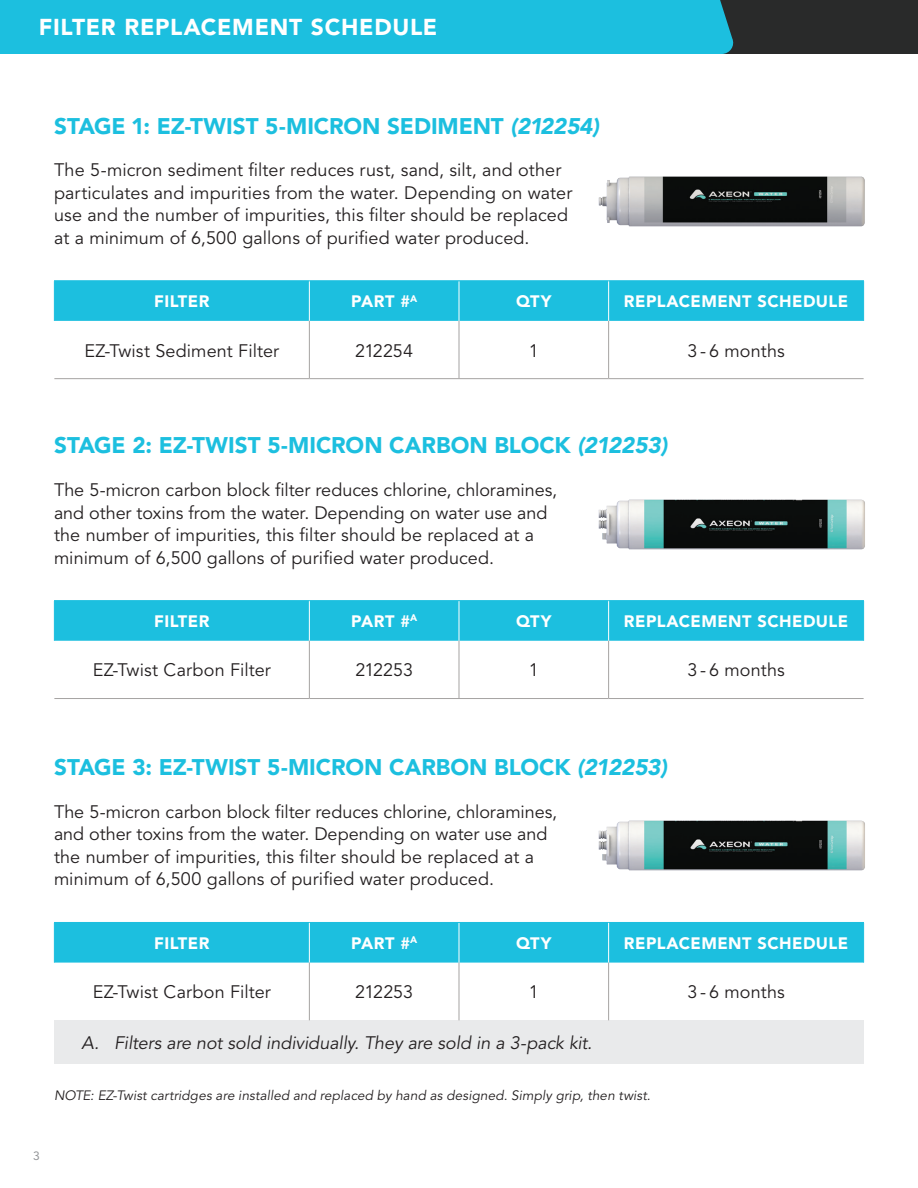
<style>
.page{position:relative;width:918px;height:1188px;background:#fff}
.page>*{position:absolute;margin:0;border:0;box-sizing:border-box;transform-origin:0 0}
.t1{font:900 22.8px "Avenir LT Std";letter-spacing:.035em;color:#fff}
.t2{font:900 22.5px "Avenir LT Std";letter-spacing:-.005em;color:#1cbfdf}
.t3{font:18px/22.5px "Avenir LT Std";letter-spacing:.005em;color:#231f20}
.t4{font:italic 18px "Avenir LT Std";letter-spacing:-.005em;color:#231f20}
.t5{font:900 16.5px "Avenir LT Std";letter-spacing:.03em;color:#fff}
.t6{font:italic 13.5px "Avenir LT Std";letter-spacing:.01em;color:#231f20}
.t7{font:12px "Avenir LT Std";color:#939598}
.s1{font-style:italic}
</style>
<div class="page">
<div style="left:55px;top:601px;width:808px;height:40px;background:#1cbfdf"></div>
<hr style="left:309px;top:601px;width:1px;height:40px;background:#fff">
<hr style="left:459px;top:601px;width:1px;height:40px;background:#fff">
<hr style="left:608px;top:601px;width:1px;height:40px;background:#fff">
<hr style="left:309px;top:641px;width:1px;height:57px;background:#a5a3a2">
<hr style="left:459px;top:641px;width:1px;height:57px;background:#a5a3a2">
<hr style="left:608px;top:641px;width:1px;height:57px;background:#a5a3a2">
<hr style="left:54px;top:698px;width:255px;height:1px;background:#a5a3a2">
<hr style="left:309px;top:698px;width:150px;height:1px;background:#a5a3a2">
<hr style="left:459px;top:698px;width:150px;height:1px;background:#a5a3a2">
<hr style="left:609px;top:698px;width:255px;height:1px;background:#a5a3a2">
<hr style="left:54px;top:601px;width:1px;height:40px;background:#1cbfdf">
<hr style="left:54px;top:600px;width:255px;height:1px;background:#1cbfdf">
<hr style="left:309px;top:600px;width:150px;height:1px;background:#1cbfdf">
<hr style="left:459px;top:600px;width:150px;height:1px;background:#1cbfdf">
<hr style="left:609px;top:600px;width:255px;height:1px;background:#1cbfdf">
<hr style="left:863px;top:601px;width:1px;height:40px;background:#1cbfdf">
<div style="left:55px;top:923px;width:808px;height:40px;background:#1cbfdf"></div>
<div style="left:54px;top:1020px;width:810px;height:44px;background:#e9eaeb"></div>
<hr style="left:309px;top:923px;width:1px;height:40px;background:#fff">
<hr style="left:459px;top:923px;width:1px;height:40px;background:#fff">
<hr style="left:608px;top:923px;width:1px;height:40px;background:#fff">
<hr style="left:309px;top:963px;width:1px;height:57px;background:#a5a3a2">
<hr style="left:459px;top:963px;width:1px;height:57px;background:#a5a3a2">
<hr style="left:608px;top:963px;width:1px;height:57px;background:#a5a3a2">
<hr style="left:54px;top:923px;width:1px;height:40px;background:#1cbfdf">
<hr style="left:54px;top:922px;width:255px;height:1px;background:#1cbfdf">
<hr style="left:309px;top:922px;width:150px;height:1px;background:#1cbfdf">
<hr style="left:459px;top:922px;width:150px;height:1px;background:#1cbfdf">
<hr style="left:609px;top:922px;width:255px;height:1px;background:#1cbfdf">
<hr style="left:863px;top:923px;width:1px;height:40px;background:#1cbfdf">
<div style="left:55px;top:281px;width:808px;height:40px;background:#1cbfdf"></div>
<hr style="left:309px;top:281px;width:1px;height:40px;background:#fff">
<hr style="left:459px;top:281px;width:1px;height:40px;background:#fff">
<hr style="left:608px;top:281px;width:1px;height:40px;background:#fff">
<hr style="left:309px;top:321px;width:1px;height:57px;background:#a5a3a2">
<hr style="left:459px;top:321px;width:1px;height:57px;background:#a5a3a2">
<hr style="left:608px;top:321px;width:1px;height:57px;background:#a5a3a2">
<hr style="left:54px;top:378px;width:255px;height:1px;background:#a5a3a2">
<hr style="left:309px;top:378px;width:150px;height:1px;background:#a5a3a2">
<hr style="left:459px;top:378px;width:150px;height:1px;background:#a5a3a2">
<hr style="left:609px;top:378px;width:255px;height:1px;background:#a5a3a2">
<hr style="left:54px;top:281px;width:1px;height:40px;background:#1cbfdf">
<hr style="left:54px;top:280px;width:255px;height:1px;background:#1cbfdf">
<hr style="left:309px;top:280px;width:150px;height:1px;background:#1cbfdf">
<hr style="left:459px;top:280px;width:150px;height:1px;background:#1cbfdf">
<hr style="left:609px;top:280px;width:255px;height:1px;background:#1cbfdf">
<hr style="left:863px;top:281px;width:1px;height:40px;background:#1cbfdf">
<img style="left:598px;top:176px;width:267px;height:51px">
<img style="left:598px;top:499px;width:267px;height:51px">
<img style="left:598px;top:820px;width:267px;height:51px">
<div style="left:0;top:0;width:918px;height:54px;background:#292a2a"></div>
<div style="left:0;top:0;width:734px;height:54px;background:#1cbfdf"></div>
<p class="t1" style="left:39px;top:13px;width:400px">FILTER REPLACEMENT SCHEDULE</p>
<p class="t2" style="left:54px;top:112px;width:547px">STAGE 1: EZ-TWIST 5-MICRON SEDIMENT <span class="s1">(212254)</span></p>
<p class="t3" style="left:54px;top:159px;width:520px">The 5-micron sediment filter reduces rust, sand, silt, and other particulates and impurities from the water. Depending on water use and the number of impurities, this filter should be replaced at a minimum of 6,500 gallons of purified water produced.</p>
<p class="t5" style="left:154px;top:291px;width:57px">FILTER</p>
<p class="t5" style="left:351px;top:291px;width:68px">PART #<sup>A</sup></p>
<p class="t5" style="left:516px;top:291px;width:37px">QTY</p>
<p class="t5" style="left:624px;top:291px;width:226px">REPLACEMENT SCHEDULE</p>
<p class="t3" style="left:85px;top:340px;width:196px">EZ-Twist Sediment Filter</p>
<p class="t3" style="left:355px;top:340px;width:59px">212254</p>
<p class="t3" style="left:529px;top:340px;width:12px">1</p>
<p class="t3" style="left:687px;top:340px;width:99px">3 - 6 months</p>
<p class="t2" style="left:54px;top:432px;width:615px">STAGE 2: EZ-TWIST 5-MICRON CARBON BLOCK <span class="s1">(212253)</span></p>
<p class="t3" style="left:54px;top:479px;width:505px">The 5-micron carbon block filter reduces chlorine, chloramines, and other toxins from the water. Depending on water use and the number of impurities, this filter should be replaced at a minimum of 6,500 gallons of purified water produced.</p>
<p class="t5" style="left:154px;top:611px;width:57px">FILTER</p>
<p class="t5" style="left:351px;top:611px;width:68px">PART #<sup>A</sup></p>
<p class="t5" style="left:516px;top:611px;width:37px">QTY</p>
<p class="t5" style="left:624px;top:611px;width:226px">REPLACEMENT SCHEDULE</p>
<p class="t3" style="left:93px;top:660px;width:180px">EZ-Twist Carbon Filter</p>
<p class="t3" style="left:355px;top:660px;width:59px">212253</p>
<p class="t3" style="left:529px;top:660px;width:12px">1</p>
<p class="t3" style="left:687px;top:660px;width:99px">3 - 6 months</p>
<p class="t2" style="left:54px;top:754px;width:615px">STAGE 3: EZ-TWIST 5-MICRON CARBON BLOCK <span class="s1">(212253)</span></p>
<p class="t3" style="left:54px;top:801px;width:505px">The 5-micron carbon block filter reduces chlorine, chloramines, and other toxins from the water. Depending on water use and the number of impurities, this filter should be replaced at a minimum of 6,500 gallons of purified water produced.</p>
<p class="t5" style="left:154px;top:933px;width:57px">FILTER</p>
<p class="t5" style="left:351px;top:933px;width:68px">PART #<sup>A</sup></p>
<p class="t5" style="left:516px;top:933px;width:37px">QTY</p>
<p class="t5" style="left:624px;top:933px;width:226px">REPLACEMENT SCHEDULE</p>
<p class="t3" style="left:93px;top:981px;width:180px">EZ-Twist Carbon Filter</p>
<p class="t3" style="left:355px;top:981px;width:60px">212253</p>
<p class="t3" style="left:529px;top:981px;width:12px">1</p>
<p class="t3" style="left:687px;top:981px;width:99px">3 - 6 months</p>
<p class="t4" style="left:81px;top:1032px;width:512px">A. Filters are not sold individually. They are sold in a 3-pack kit.</p>
<p class="t6" style="left:54px;top:1088px;width:598px">NOTE: EZ-Twist cartridges are installed and replaced by hand as designed. Simply grip, then twist.</p>
<p class="t7" style="left:33px;top:1148px;width:8px">3</p>
</div>
